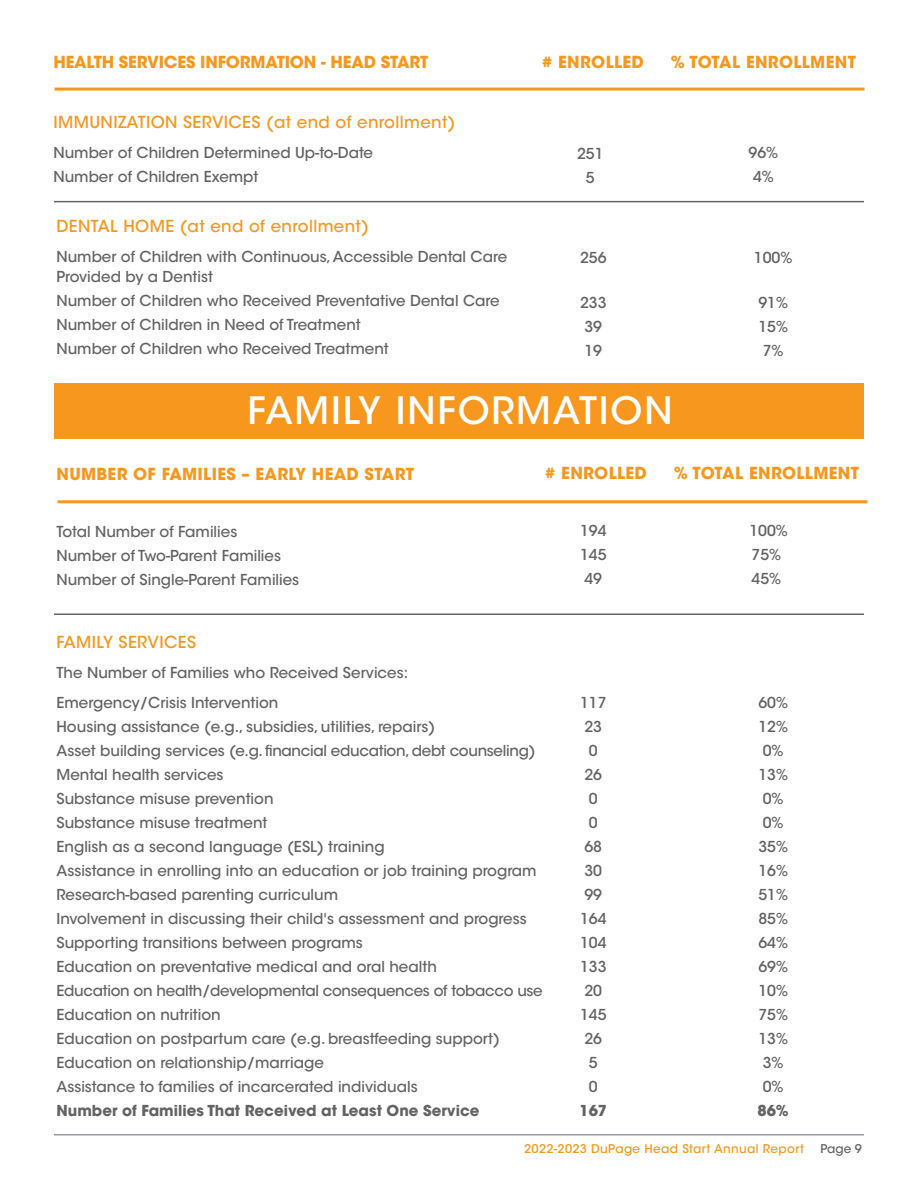
<style>
.page{position:relative;width:918px;height:1188px;background:#fff}
.page>*{position:absolute;margin:0;border:0;box-sizing:border-box;transform-origin:0 0}
.t1{font:500 37.5px "ITC Avant Garde Std";letter-spacing:.05em;color:#fff}
.t2{font:500 16.5px "ITC Avant Garde Std";letter-spacing:.025em;color:#f7971d}
.t3{font:700 16.5px "ITC Avant Garde Std";letter-spacing:.02em;color:#f7971d}
.t4{font:700 16.5px "ITC Avant Garde Std";letter-spacing:-.01em;color:#f7971d}
.t5{font:500 15px/19.5px "ITC Avant Garde Std";color:#636366}
.t6{font:500 15px "ITC Avant Garde Std";letter-spacing:-.02em;color:#636366}
.t7{font:700 15px "ITC Avant Garde Std";color:#636366}
.t8{font:500 12px "ITC Avant Garde Std";letter-spacing:.03em;color:#f7971d}
.t9{font:500 12px "ITC Avant Garde Std";color:#636366}
</style>
<div class="page">
<hr style="left:54px;top:201px;width:810px;height:1px;background:#636366">
<hr style="left:55px;top:88px;width:810px;height:3px;background:#f7971d">
<div style="left:54px;top:383px;width:810px;height:56px;background:#f7971d"></div>
<hr style="left:58px;top:500px;width:810px;height:3px;background:#f7971d">
<hr style="left:54px;top:614px;width:810px;height:1px;background:#636366">
<hr style="left:54px;top:1134px;width:810px;height:2px;background:#959ca1">
<p class="t4" style="left:53px;top:51px;width:376px">HEALTH SERVICES INFORMATION - HEAD START</p>
<p class="t2" style="left:53px;top:111px;width:403px">IMMUNIZATION SERVICES (at end of enrollment)</p>
<p class="t5" style="left:53px;top:143px;width:321px">Number of Children Determined Up-to-Date</p>
<p class="t5" style="left:53px;top:167px;width:207px">Number of Children Exempt</p>
<p class="t2" style="left:57px;top:216px;width:314px">DENTAL HOME (at end of enrollment)</p>
<p class="t5" style="left:57px;top:247px;width:452px">Number of Children with Continuous, Accessible Dental Care<br>Provided by a Dentist</p>
<p class="t5" style="left:57px;top:291px;width:445px">Number of Children who Received Preventative Dental Care</p>
<p class="t5" style="left:57px;top:315px;width:306px">Number of Children in Need of Treatment</p>
<p class="t5" style="left:57px;top:339px;width:334px">Number of Children who Received Treatment</p>
<p class="t3" style="left:542px;top:51px;width:103px"># ENROLLED</p>
<p class="t3" style="left:671px;top:51px;width:187px">% TOTAL ENROLLMENT</p>
<p class="t5" style="left:577px;top:144px;width:28px">251</p>
<p class="t5" style="left:586px;top:168px;width:10px">5</p>
<p class="t5" style="left:580px;top:248px;width:28px">256</p>
<p class="t5" style="left:580px;top:293px;width:28px">233</p>
<p class="t5" style="left:584px;top:317px;width:19px">39</p>
<p class="t5" style="left:584px;top:341px;width:19px">19</p>
<p class="t5" style="left:749px;top:143px;width:31px">96%</p>
<p class="t5" style="left:753px;top:167px;width:22px">4%</p>
<p class="t5" style="left:754px;top:248px;width:40px">100%</p>
<p class="t5" style="left:758px;top:293px;width:31px">91%</p>
<p class="t5" style="left:758px;top:317px;width:31px">15%</p>
<p class="t5" style="left:763px;top:341px;width:22px">7%</p>
<p class="t1" style="left:248px;top:387px;width:426px">FAMILY INFORMATION</p>
<p class="t3" style="left:57px;top:464px;width:359px">NUMBER OF FAMILIES – EARLY HEAD START</p>
<p class="t5" style="left:57px;top:522px;width:182px">Total Number of Families</p>
<p class="t5" style="left:57px;top:546px;width:226px">Number of Two-Parent Families</p>
<p class="t5" style="left:57px;top:570px;width:244px">Number of Single-Parent Families</p>
<p class="t3" style="left:545px;top:462px;width:103px"># ENROLLED</p>
<p class="t5" style="left:580px;top:521px;width:28px">194</p>
<p class="t5" style="left:580px;top:545px;width:28px">145</p>
<p class="t5" style="left:584px;top:569px;width:19px">49</p>
<p class="t2" style="left:57px;top:632px;width:141px">FAMILY SERVICES</p>
<p class="t5" style="left:57px;top:663px;width:353px">The Number of Families who Received Services:</p>
<p class="t5" style="left:57px;top:693px;width:223px">Emergency/Crisis Intervention</p>
<p class="t5" style="left:57px;top:717px;width:380px">Housing assistance (e.g., subsidies, utilities, repairs)</p>
<p class="t6" style="left:57px;top:741px;width:480px">Asset building services (e.g. financial education, debt counseling)</p>
<p class="t5" style="left:57px;top:765px;width:169px">Mental health services</p>
<p class="t5" style="left:57px;top:789px;width:219px">Substance misuse prevention</p>
<p class="t5" style="left:57px;top:813px;width:212px">Substance misuse treatment</p>
<p class="t5" style="left:57px;top:837px;width:330px">English as a second language (ESL) training</p>
<p class="t5" style="left:57px;top:861px;width:482px">Assistance in enrolling into an education or job training program</p>
<p class="t5" style="left:57px;top:885px;width:283px">Research-based parenting curriculum</p>
<p class="t5" style="left:57px;top:909px;width:472px">Involvement in discussing their child's assessment and progress</p>
<p class="t5" style="left:57px;top:933px;width:308px">Supporting transitions between programs</p>
<p class="t5" style="left:57px;top:957px;width:382px">Education on preventative medical and oral health</p>
<p class="t6" style="left:57px;top:981px;width:488px">Education on health/developmental consequences of tobacco use</p>
<p class="t5" style="left:57px;top:1005px;width:166px">Education on nutrition</p>
<p class="t5" style="left:57px;top:1029px;width:445px">Education on postpartum care (e.g. breastfeeding support)</p>
<p class="t5" style="left:57px;top:1053px;width:269px">Education on relationship/marriage</p>
<p class="t5" style="left:57px;top:1077px;width:363px">Assistance to families of incarcerated individuals</p>
<p class="t7" style="left:57px;top:1101px;width:425px">Number of Families That Received at Least One Service</p>
<p class="t5" style="left:580px;top:691px;width:28px;line-height:24px">117<br>23</p>
<p class="t5" style="left:589px;top:741px;width:10px">0</p>
<p class="t5" style="left:584px;top:765px;width:19px">26</p>
<p class="t5" style="left:589px;top:789px;width:10px">0</p>
<p class="t5" style="left:589px;top:813px;width:10px">0</p>
<p class="t5" style="left:584px;top:837px;width:19px">68</p>
<p class="t5" style="left:584px;top:861px;width:19px">30</p>
<p class="t5" style="left:584px;top:885px;width:19px">99</p>
<p class="t5" style="left:580px;top:909px;width:28px">164</p>
<p class="t5" style="left:580px;top:933px;width:28px">104</p>
<p class="t5" style="left:580px;top:957px;width:28px">133</p>
<p class="t5" style="left:584px;top:981px;width:19px">20</p>
<p class="t5" style="left:580px;top:1005px;width:28px">145</p>
<p class="t5" style="left:584px;top:1029px;width:19px">26</p>
<p class="t5" style="left:589px;top:1053px;width:10px">5</p>
<p class="t5" style="left:589px;top:1077px;width:10px">0</p>
<p class="t7" style="left:579px;top:1101px;width:29px">167</p>
<p class="t3" style="left:674px;top:462px;width:187px">% TOTAL ENROLLMENT</p>
<p class="t5" style="left:749px;top:521px;width:40px">100%</p>
<p class="t5" style="left:752px;top:545px;width:31px">75%</p>
<p class="t5" style="left:752px;top:569px;width:31px">45%</p>
<p class="t5" style="left:758px;top:693px;width:31px">60%</p>
<p class="t5" style="left:758px;top:717px;width:31px">12%</p>
<p class="t5" style="left:763px;top:741px;width:22px">0%</p>
<p class="t5" style="left:758px;top:765px;width:31px">13%</p>
<p class="t5" style="left:763px;top:789px;width:22px">0%</p>
<p class="t5" style="left:763px;top:813px;width:22px">0%</p>
<p class="t5" style="left:758px;top:837px;width:31px">35%</p>
<p class="t5" style="left:758px;top:861px;width:31px">16%</p>
<p class="t5" style="left:758px;top:885px;width:31px">51%</p>
<p class="t5" style="left:758px;top:909px;width:31px">85%</p>
<p class="t5" style="left:758px;top:933px;width:31px">64%</p>
<p class="t5" style="left:758px;top:957px;width:31px">69%</p>
<p class="t5" style="left:758px;top:981px;width:31px">10%</p>
<p class="t5" style="left:758px;top:1005px;width:31px">75%</p>
<p class="t5" style="left:758px;top:1029px;width:31px">13%</p>
<p class="t5" style="left:763px;top:1053px;width:22px">3%</p>
<p class="t5" style="left:763px;top:1077px;width:22px">0%</p>
<p class="t7" style="left:757px;top:1101px;width:33px">86%</p>
<p class="t8" style="left:524px;top:1141px;width:281px">2022-2023 DuPage Head Start Annual Report</p>
<p class="t9" style="left:821px;top:1141px;width:43px">Page 9</p>
</div>
